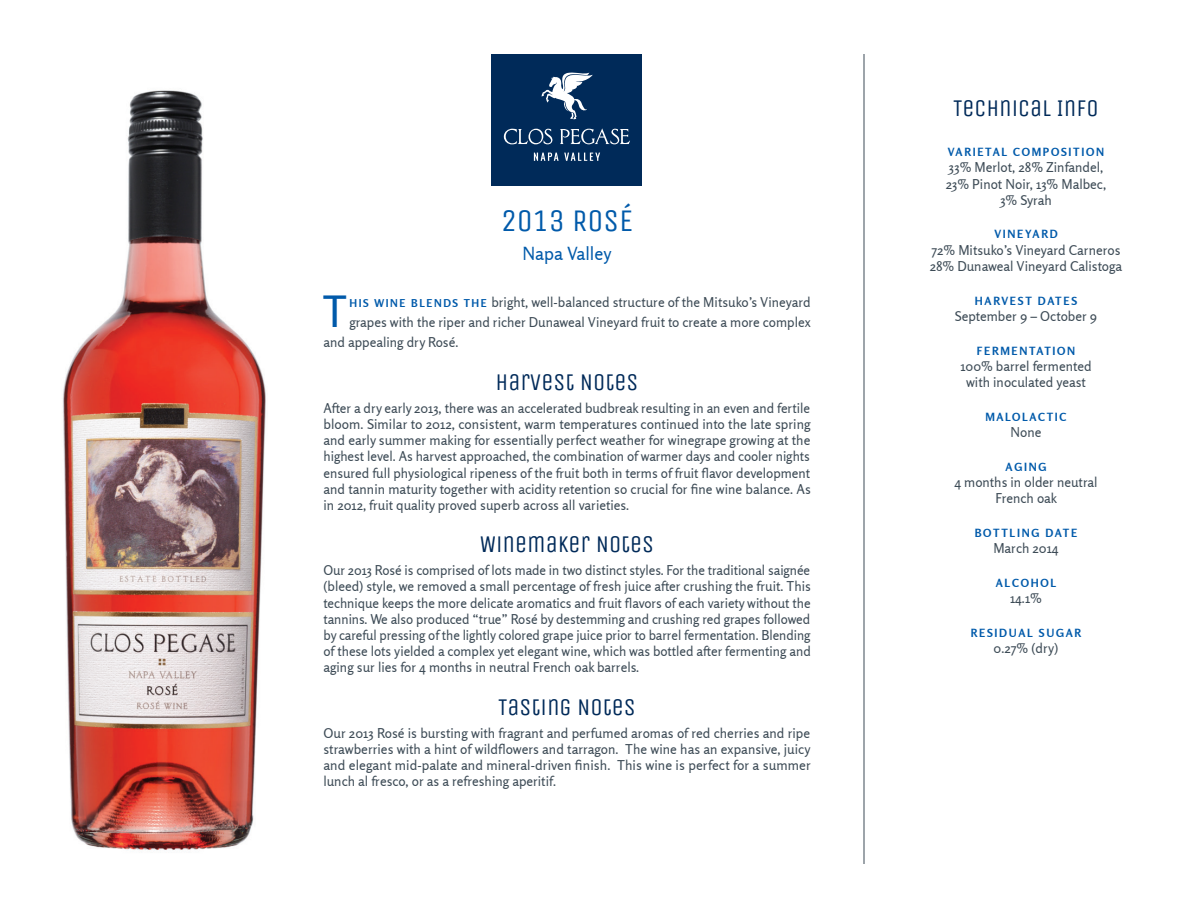
<style>
.page{position:relative;width:1188px;height:918px;background:#fff}
.page>*{position:absolute;margin:0;border:0;box-sizing:border-box;transform-origin:0 0}
.Intro_Main{font:42.9px "Rosario";color:#015aaa}
.t1{font:31.5px "Unica One";color:#015aaa}
.Subhead{font:24px "Unica One";color:#002a59}
.SubTitle{font:18px "Rosario";color:#015aaa}
.Body{font:13.5px/16.2px "Rosario";color:#3d4b56;text-align:justify}
.Body_-_Tech{font:13.5px/16.2px "Rosario";color:#3d4b56;text-align:center}
.Intro_Main-2{font:13.5px "Rosario";color:#3d4b56}
.Subhead_-_Tech{font:700 11.25px "Rosario";letter-spacing:.15em;color:#015aaa}
.s1{font-weight:700;font-size:10.8px;color:#015aaa}
</style>
<div class="page">
<img style="left:62px;top:90px;width:204px;height:760px">
<div style="left:492px;top:54px;width:150px;height:132px;background:#002a59"></div>
<svg style="left:504px;top:129px;width:48px;height:15px"></svg>
<svg style="left:560px;top:128px;width:70px;height:16px"></svg>
<svg style="left:542px;top:72px;width:51px;height:47px"></svg>
<svg style="left:534px;top:153px;width:66px;height:8px"></svg>
<hr style="left:864px;top:54px;width:1px;height:810px;background:#3d4b56">
<p class="t1" style="left:621px;top:201px;width:11px">´</p>
<p class="t1" style="left:501px;top:202px;width:134px">2013 ROSE</p>
<p class="SubTitle" style="left:522px;top:243px;width:91px">Napa Valley</p>
<p class="Intro_Main" style="left:322px;top:287px;width:26px">T</p>
<p class="Intro_Main-2" style="left:349px;top:294px;width:463px"><span class="s1">H IS WINE BLENDS THE</span> bright, well-balanced structure of the Mitsuko’s Vineyard</p>
<p class="Intro_Main-2" style="left:349px;top:314px;width:463px">grapes with the riper and richer Dunaweal Vineyard fruit to create a more complex</p>
<p class="Intro_Main-2" style="left:323px;top:335px;width:137px">and appealing dry Rosé.</p>
<p class="Subhead" style="left:495px;top:368px;width:145px">HARVEST NOTES</p>
<p class="Body" style="left:323px;top:400px;width:489px">After a dry early 2013, there was an accelerated budbreak resulting in an even and fertile bloom. Similar to 2012, consistent, warm temperatures continued into the late spring and early summer making for essentially perfect weather for winegrape growing at the highest level. As harvest approached, the combination of warmer days and cooler nights ensured full physiological ripeness of the fruit both in terms of fruit flavor development and tannin maturity together with acidity retention so crucial for fine wine balance. As in 2012, fruit quality proved superb across all varieties.</p>
<p class="Subhead" style="left:480px;top:530px;width:176px">WINEMAKER NOTES</p>
<p class="Body" style="left:323px;top:562px;width:489px">Our 2013 Rosé is comprised of lots made in two distinct styles. For the traditional saignée (bleed) style, we removed a small percentage of fresh juice after crushing the fruit. This technique keeps the more delicate aromatics and fruit flavors of each variety without the tannins. We also produced “true” Rosé by destemming and crushing red grapes followed by careful pressing of the lightly colored grape juice prior to barrel fermentation. Blending of these lots yielded a complex yet elegant wine, which was bottled after fermenting and aging sur lies for 4 months in neutral French oak barrels.</p>
<p class="Subhead" style="left:498px;top:693px;width:139px">TASTING NOTES</p>
<p class="Body" style="left:323px;top:725px;width:489px">Our 2013 Rosé is bursting with fragrant and perfumed aromas of red cherries and ripe strawberries with a hint of wildflowers and tarragon. The wine has an expansive, juicy and elegant mid-palate and mineral-driven finish. This wine is perfect for a summer lunch al fresco, or as a refreshing aperitif.</p>
<p class="Subhead" style="left:953px;top:94px;width:147px">TECHNICAL INFO</p>
<p class="Subhead_-_Tech" style="left:948px;top:145px;width:158px">VARIETAL COMPOSITION</p>
<p class="Body_-_Tech" style="left:946px;top:159px;width:162px">33% Merlot, 28% Zinfandel,<br>23% Pinot Noir, 13% Malbec,<br>3% Syrah</p>
<p class="Subhead_-_Tech" style="left:994px;top:228px;width:65px">VINEYARD</p>
<p class="Body_-_Tech" style="left:932px;top:242px;width:190px">72% Mitsuko’s Vineyard Carneros</p>
<p class="Body_-_Tech" style="left:930px;top:258px;width:194px">28% Dunaweal Vineyard Calistoga</p>
<p class="Subhead_-_Tech" style="left:975px;top:294px;width:104px">HARVEST DATES</p>
<p class="Body_-_Tech" style="left:955px;top:308px;width:144px">September 9 – October 9</p>
<p class="Subhead_-_Tech" style="left:977px;top:344px;width:100px">FERMENTATION</p>
<p class="Body_-_Tech" style="left:960px;top:358px;width:133px">100% barrel fermented with inoculated yeast</p>
<p class="Subhead_-_Tech" style="left:985px;top:410px;width:83px">MALOLACTIC</p>
<p class="Body_-_Tech" style="left:1011px;top:424px;width:32px">None</p>
<p class="Subhead_-_Tech" style="left:1006px;top:460px;width:42px">AGING</p>
<p class="Body_-_Tech" style="left:954px;top:474px;width:145px">4 months in older neutral<br>French oak</p>
<p class="Subhead_-_Tech" style="left:975px;top:526px;width:104px">BOTTLING DATE</p>
<p class="Body_-_Tech" style="left:993px;top:540px;width:67px">March 2014</p>
<p class="Subhead_-_Tech" style="left:996px;top:576px;width:62px">ALCOHOL</p>
<p class="Body_-_Tech" style="left:1010px;top:590px;width:33px">14.1%</p>
<p class="Subhead_-_Tech" style="left:971px;top:626px;width:112px">RESIDUAL SUGAR</p>
<p class="Body_-_Tech" style="left:994px;top:640px;width:66px">0.27% (dry)</p>
</div>
